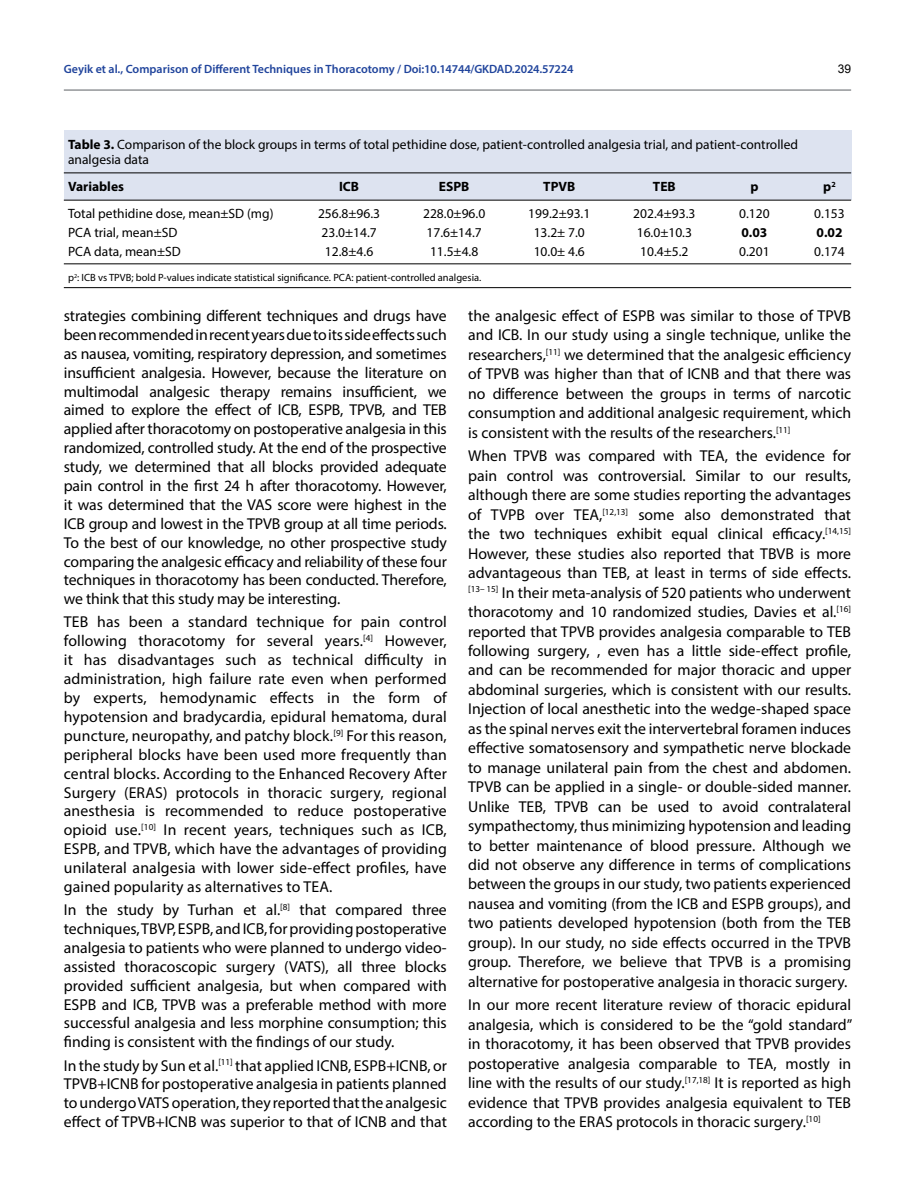
<style>
.page{position:relative;width:915px;height:1191px;background:#fff}
.page>*{position:absolute;margin:0;border:0;box-sizing:border-box;transform-origin:0 0}
.t1{font:15.75px/18.9px "Myriad Pro";color:#000;text-align:justify}
.t2{font:13.5px/14.4px "Myriad Pro";color:#000}
.t3{font:700 13.5px "Myriad Pro";color:#000}
.t4{font:600 12px "Myriad Pro";color:#20449c}
.t5{font:12px "Arial";color:#000}
.t6{font:10.5px "Myriad Pro";color:#000}
.s1{font-weight:700}
</style>
<div class="page">
<hr style="left:64px;top:89px;width:786px;height:2px;background:#939598">
<div style="left:64px;top:131px;width:786px;height:69px;background:#dde3f0"></div>
<hr style="left:64px;top:263px;width:786px;height:1px;background:#000">
<hr style="left:64px;top:173px;width:786px;height:1px;background:#000">
<hr style="left:64px;top:200px;width:786px;height:1px;background:#000">
<hr style="left:64px;top:287px;width:786px;height:1px;background:#000">
<p class="t4" style="left:64px;top:61px;width:511px">Geyik et al., Comparison of Different Techniques in Thoracotomy / Doi: 10.14744/GKDAD.2024.57224</p>
<p class="t5" style="left:837px;top:60px;width:15px">39</p>
<p class="t2" style="left:68px;top:137px;width:731px"><span class="s1">Table 3.</span> Comparison of the block groups in terms of total pethidine dose, patient-controlled analgesia trial, and patient-controlled analgesia data</p>
<p class="t3" style="left:68px;top:178px;width:57px">Variables</p>
<p class="t3" style="left:339px;top:178px;width:22px">ICB</p>
<p class="t3" style="left:439px;top:178px;width:32px">ESPB</p>
<p class="t3" style="left:543px;top:178px;width:33px">TPVB</p>
<p class="t3" style="left:652px;top:178px;width:24px">TEB</p>
<p class="t3" style="left:750px;top:178px;width:10px">p</p>
<p class="t3" style="left:823px;top:178px;width:14px">p<sup>2</sup></p>
<p class="t2" style="left:68px;top:206px;width:207px">Total pethidine dose, mean±SD (mg)</p>
<p class="t2" style="left:318px;top:206px;width:64px">256.8±96.3</p>
<p class="t2" style="left:423px;top:206px;width:64px">228.0±96.0</p>
<p class="t2" style="left:528px;top:206px;width:64px">199.2±93.1</p>
<p class="t2" style="left:633px;top:206px;width:64px">202.4±93.3</p>
<p class="t2" style="left:739px;top:206px;width:32px">0.120</p>
<p class="t2" style="left:814px;top:206px;width:32px">0.153</p>
<p class="t2" style="left:68px;top:225px;width:111px">PCA trial, mean±SD</p>
<p class="t2" style="left:321px;top:225px;width:57px">23.0±14.7</p>
<p class="t2" style="left:426px;top:225px;width:57px">17.6±14.7</p>
<p class="t2" style="left:533px;top:225px;width:53px">13.2± 7.0</p>
<p class="t2" style="left:636px;top:225px;width:57px">16.0±10.3</p>
<p class="t3" style="left:741px;top:224px;width:27px">0.03</p>
<p class="t3" style="left:816px;top:224px;width:27px">0.02</p>
<p class="t2" style="left:68px;top:244px;width:114px">PCA data, mean±SD</p>
<p class="t2" style="left:325px;top:244px;width:50px">12.8±4.6</p>
<p class="t2" style="left:430px;top:244px;width:50px">11.5±4.8</p>
<p class="t2" style="left:533px;top:244px;width:53px">10.0± 4.6</p>
<p class="t2" style="left:640px;top:244px;width:50px">10.4±5.2</p>
<p class="t2" style="left:739px;top:244px;width:32px">0.201</p>
<p class="t2" style="left:814px;top:244px;width:32px">0.174</p>
<p class="t6" style="left:68px;top:271px;width:414px">p<sup>2</sup>: ICB vs TPVB; bold P-values indicate statistical significance. PCA: patient-controlled analgesia.</p>
<p class="t1" style="left:64px;top:306px;width:384px">strategies combining different techniques and drugs have been recommended in recent years due to its side effects such as nausea, vomiting, respiratory depression, and sometimes insufficient analgesia. However, because the literature on multimodal analgesic therapy remains insufficient, we aimed to explore the effect of ICB, ESPB, TPVB, and TEB applied after thoracotomy on postoperative analgesia in this randomized, controlled study. At the end of the prospective study, we determined that all blocks provided adequate pain control in the first 24 h after thoracotomy. However, it was determined that the VAS score were highest in the ICB group and lowest in the TPVB group at all time periods.<br>To the best of our knowledge, no other prospective study comparing the analgesic efficacy and reliability of these four techniques in thoracotomy has been conducted. Therefore, we think that this study may be interesting.</p>
<p class="t1" style="left:64px;top:612px;width:384px">TEB has been a standard technique for pain control following thoracotomy for several years.<sup>[4]</sup> However, it has disadvantages such as technical difficulty in administration, high failure rate even when performed by experts, hemodynamic effects in the form of hypotension and bradycardia, epidural hematoma, dural puncture, neuropathy, and patchy block.<sup>[9]</sup> For this reason, peripheral blocks have been used more frequently than central blocks. According to the Enhanced Recovery After Surgery (ERAS) protocols in thoracic surgery, regional anesthesia is recommended to reduce postoperative opioid use.<sup>[10]</sup> In recent years, techniques such as ICB, ESPB, and TPVB, which have the advantages of providing unilateral analgesia with lower side-effect profiles, have gained popularity as alternatives to TEA.</p>
<p class="t1" style="left:64px;top:900px;width:384px">In the study by Turhan et al.<sup>[8]</sup> that compared three techniques, TBVP, ESPB, and ICB, for providing postoperative analgesia to patients who were planned to undergo video&shy;assisted thoracoscopic surgery (VATS), all three blocks provided sufficient analgesia, but when compared with ESPB and ICB, TPVB was a preferable method with more successful analgesia and less morphine consumption; this finding is consistent with the findings of our study.</p>
<p class="t1" style="left:64px;top:1055px;width:384px">In the study by Sun et al.<sup>[11]</sup> that applied ICNB, ESPB+ICNB, or TPVB+ICNB for postoperative analgesia in patients planned to undergo VATS operation, they reported that the analgesic effect of TPVB+ICNB was superior to that of ICNB and that</p>
<p class="t1" style="left:468px;top:306px;width:384px;line-height:19.5px">the analgesic effect of ESPB was similar to those of TPVB and ICB. In our study using a single technique, unlike the researchers,<sup>[11]</sup> we determined that the analgesic efficiency of TPVB was higher than that of ICNB and that there was no difference between the groups in terms of narcotic consumption and additional analgesic requirement, which is consistent with the results of the researchers.<sup>[11]</sup></p>
<p class="t1" style="left:468px;top:446px;width:384px;line-height:19.5px">When TPVB was compared with TEA, the evidence for pain control was controversial. Similar to our results, although there are some studies reporting the advantages of TVPB over TEA,<sup>[12,13]</sup> some also demonstrated that the two techniques exhibit equal clinical efficacy.<sup>[14,15] </sup>However, these studies also reported that TBVB is more advantageous than TEB, at least in terms of side effects. <sup>[13–</sup> <sup>15]</sup> In their meta-analysis of 520 patients who underwent thoracotomy and 10 randomized studies, Davies et al.<sup>[16] </sup>reported that TPVB provides analgesia comparable to TEB following surgery, , even has a little side-effect profile, and can be recommended for major thoracic and upper abdominal surgeries, which is consistent with our results.<br>Injection of local anesthetic into the wedge-shaped space as the spinal nerves exit the intervertebral foramen induces effective somatosensory and sympathetic nerve blockade to manage unilateral pain from the chest and abdomen.<br>TPVB can be applied in a single- or double-sided manner.<br>Unlike TEB, TPVB can be used to avoid contralateral sympathectomy, thus minimizing hypotension and leading to better maintenance of blood pressure. Although we did not observe any difference in terms of complications between the groups in our study, two patients experienced nausea and vomiting (from the ICB and ESPB groups), and two patients developed hypotension (both from the TEB group). In our study, no side effects occurred in the TPVB group. Therefore, we believe that TPVB is a promising alternative for postoperative analgesia in thoracic surgery.</p>
<p class="t1" style="left:468px;top:995px;width:386px;line-height:19.5px">In our more recent literature review of thoracic epidural analgesia, which is considered to be the “gold standard” in thoracotomy, it has been observed that TPVB provides postoperative analgesia comparable to TEA, mostly in line with the results of our study.<sup>[17,18]</sup> It is reported as high evidence that TPVB provides analgesia equivalent to TEB according to the ERAS protocols in thoracic surgery.<sup>[10]</sup></p>
</div>
